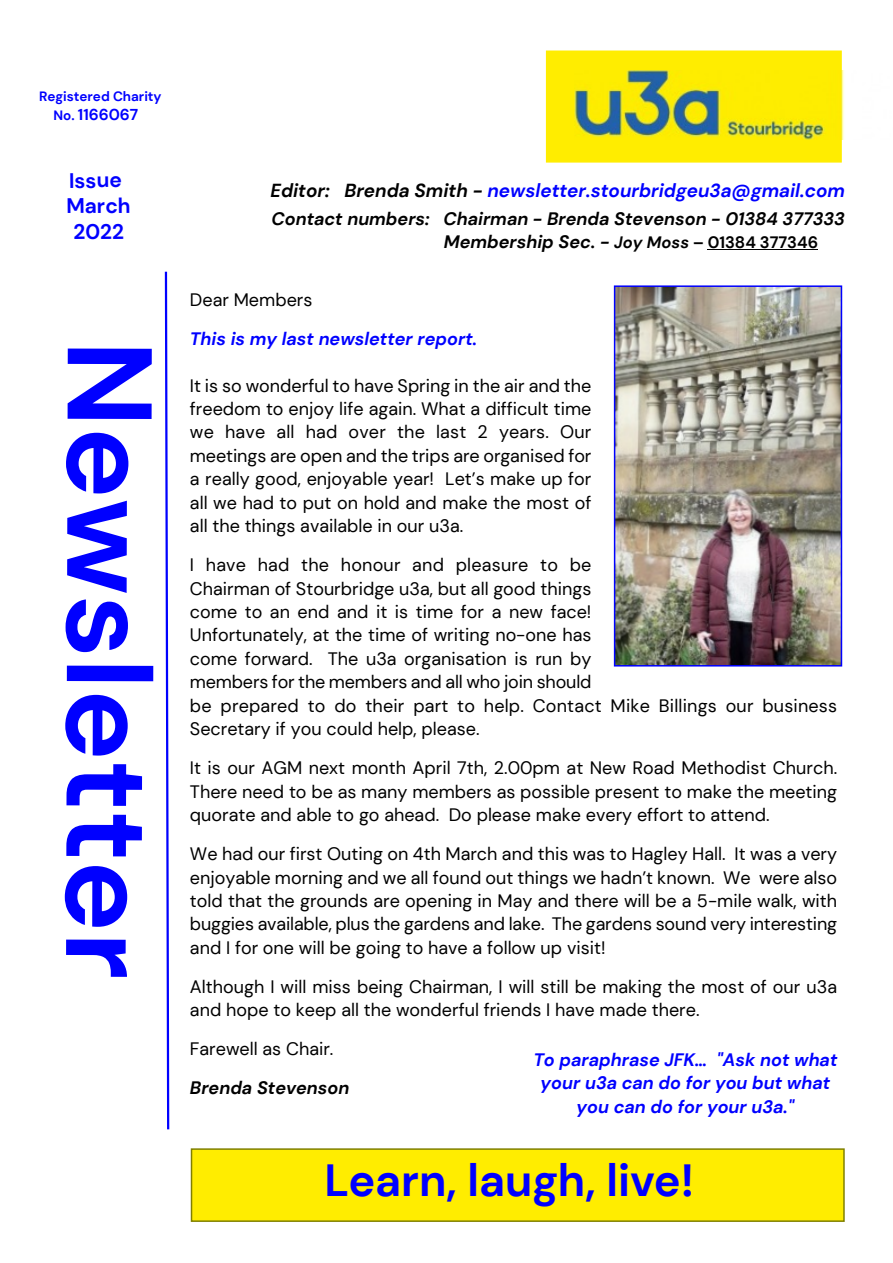
<style>
.page{position:relative;width:893px;height:1263px;background:#fff}
.page>*{position:absolute;margin:0;border:0;box-sizing:border-box;transform-origin:0 0}
.t1{font:700 120px "DM Sans";letter-spacing:-.005em;color:#00f}
.t2{font:700 45px "DM Sans";color:#00f}
.t3{font:700 21px/25.7px "DM Sans";color:#00f;text-align:center}
.t4{font:italic 700 18.9px "DM Sans";color:#00f}
.t5{font:18px/23.4px "DM Sans";color:#000;text-align:justify}
.t6{font:italic 700 18px/23.4px "DM Sans";color:#00f;text-align:center}
.t7{font:italic 700 18px/23.4px "DM Sans";color:#000}
.t8{font:700 15.75px "DM Sans";color:#00f}
.t9{font:700 13.5px "DM Sans";color:#00f}
.s1{font-size:13.5px}
.s2{color:#000}
.s3{font-size:16.5px}
.s4{font-style:normal;font-size:16.5px}
</style>
<div class="page">
<div style="left:546px;top:51px;width:296px;height:112px;background:#ffed00;border:2px solid #ffed00"></div>
<hr style="left:708px;top:249px;width:110px;height:1px;background:#000">
<img style="left:574px;top:70px;width:270px;height:69px">
<div style="left:191px;top:1148px;width:654px;height:74px;background:#ffed00;border:2px solid #808000"></div>
<img style="left:617px;top:288px;width:222px;height:375px">
<div style="left:614px;top:285px;width:228px;height:381px;border:2px solid #00f"></div>
<svg style="left:164px;top:271px;width:6px;height:859px"></svg>
<p class="t9" style="left:39px;top:88px;width:124px">Registered Charity</p>
<p class="t8" style="left:54px;top:104px;width:86px"><span class="s1">No.</span> 1166067</p>
<p class="t3" style="left:66px;top:168px;width:66px;rotate:-1deg">Issue<br>March<br>2022</p>
<h1 class="t1" style="left:186px;top:340px;width:641px;rotate:90deg">Newsletter</h1>
<p class="t4" style="left:270px;top:179px;width:576px"><span class="s2">Editor: Brenda Smith -</span> newsletter.stourbridgeu3a@gmail.com</p>
<p class="t7" style="left:444px;top:207px;width:403px;text-indent:-172px">Contact numbers: Chairman - Brenda Stevenson - 01384 377333<br>Membership Sec. - <span class="s3">Joy Moss</span> <span class="s4">– 01384 377346</span></p>
<p class="t5" style="left:190px;top:288px;width:124px">Dear Members</p>
<p class="t6" style="left:190px;top:327px;width:289px">This is my last newsletter report.</p>
<p class="t5" style="left:190px;top:374px;width:403px">It is so wonderful to have Spring in the air and the freedom to enjoy life again. What a difficult time we have all had over the last 2 years. Our meetings are open and the trips are organised for a really good, enjoyable year! Let’s make up for all we had to put on hold and make the most of all the things available in our u3a.</p>
<p class="t5" style="left:190px;top:553px;width:649px;text-align:left">I have had the honour and pleasure to be<br>Chairman of Stourbridge u3a, but all good things<br>come to an end and it is time for a new face!<br>Unfortunately, at the time of writing no-one has<br>come forward. The u3a organisation is run by<br>members for the members and all who join should<br>be prepared to do their part to help. Contact Mike Billings our business Secretary if you could help, please.</p>
<p class="t5" style="left:190px;top:756px;width:649px">It is our AGM next month April 7th, 2.00pm at New Road Methodist Church.<br>There need to be as many members as possible present to make the meeting quorate and able to go ahead. Do please make every effort to attend.</p>
<p class="t5" style="left:190px;top:842px;width:649px">We had our first Outing on 4th March and this was to Hagley Hall. It was a very enjoyable morning and we all found out things we hadn’t known. We were also told that the grounds are opening in May and there will be a 5-mile walk, with buggies available, plus the gardens and lake. The gardens sound very interesting and I for one will be going to have a follow up visit!</p>
<p class="t5" style="left:190px;top:975px;width:649px">Although I will miss being Chairman, I will still be making the most of our u3a and hope to keep all the wonderful friends I have made there.</p>
<p class="t5" style="left:190px;top:1037px;width:145px">Farewell as Chair.</p>
<p class="t7" style="left:190px;top:1076px;width:161px">Brenda Stevenson</p>
<p class="t6" style="left:533px;top:1048px;width:306px">To paraphrase JFK… "Ask not what your u3a can do for you but what you can do for your u3a."</p>
<h2 class="t2" style="left:324px;top:1152px;width:371px">Learn, laugh, live!</h2>
</div>
